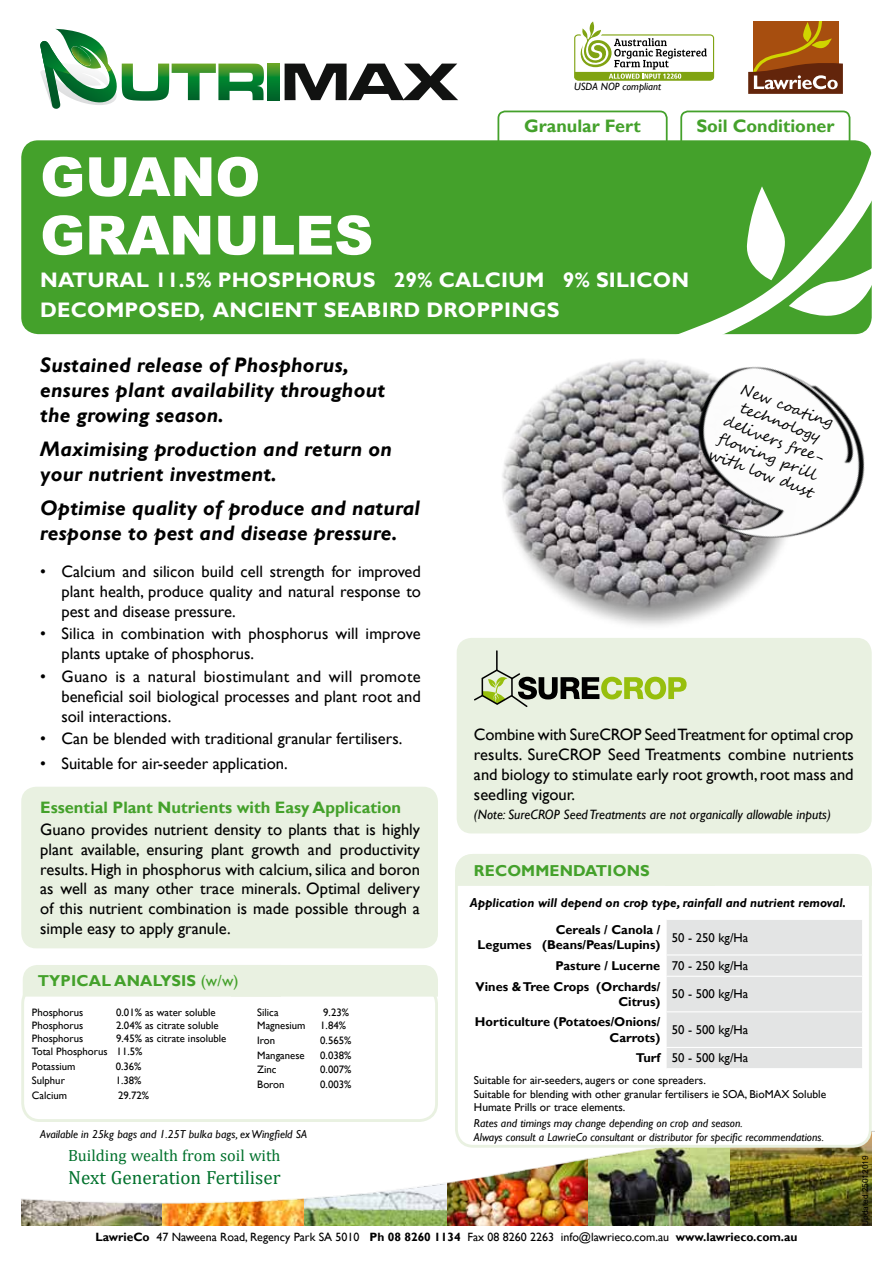
<style>
.page{position:relative;width:893px;height:1263px;background:#fff}
.page>*{position:absolute;margin:0;border:0;box-sizing:border-box;transform-origin:0 0}
.t1{font:900 54px/58.5px "Arial";color:#fff}
.t2{font:italic 700 21px/25.2px "Gill Sans";letter-spacing:.01em;color:#000}
.t3{font:700 21px/30px "Gill Sans";letter-spacing:.01em;color:#fff}
.t4{font:19.05px "Cambria";color:#00712c}
.t5{font:700 18px "Gill Sans";color:#44a12b}
.t6{font:16.5px/19.8px "Gill Sans";color:#000;text-align:justify}
.t7{font:700 16.5px "Gill Sans";color:#44a12b}
.t8{font:16.35px "Cambria";color:#00712c}
.t9{font:700 15.75px "Gill Sans";letter-spacing:.01em;color:#44a12b}
.t10{font:15px/18px "Segoe Script";color:#000;text-align:center}
.t11{font:italic 13.5px "Gill Sans";color:#000}
.t12{font:700 12.75px/15.3px "Gill Sans";color:#000;text-align:right}
.t13{font:italic 700 12.75px "Gill Sans";color:#000}
.t14{font:12.75px "Gill Sans";color:#000}
.t15{font:12px "Gill Sans";color:#000}
.t16{font:italic 11.55px/13.8px "Gill Sans";color:#000}
.t17{font:11.55px/13.8px "Gill Sans";color:#000}
.t18{font:10.8px/12.9px "Gill Sans";color:#000}
.t19{font:italic 10.5px "Gill Sans";color:#000}
.t20{font:8.25px "Arial";color:#000}
.s1{font-weight:400}
.s2{font-weight:700}
</style>
<div class="page">
<img style="left:446px;top:1203px;width:426px;height:22px">
<img style="left:21px;top:1203px;width:142px;height:22px">
<img style="left:163px;top:1203px;width:142px;height:22px">
<img style="left:305px;top:1203px;width:141px;height:22px">
<img style="left:21px;top:1131px;width:854px;height:72px">
<div style="left:680px;top:111px;width:170px;height:52px;border:2px solid #44a12b;border-radius:7px"></div>
<div style="left:497px;top:111px;width:171px;height:52px;border:2px solid #44a12b;border-radius:7px"></div>
<div style="left:21px;top:140px;width:851px;height:194px;background:#44a12b;border-radius:17px"></div>
<svg style="left:268px;top:64px;width:11px;height:36px"></svg>
<svg style="left:285px;top:64px;width:173px;height:36px"></svg>
<svg style="left:40px;top:29px;width:224px;height:80px"></svg>
<img style="left:72px;top:46px;width:19px;height:20px">
<svg style="left:726px;top:146px;width:146px;height:169px"></svg>
<div style="left:21px;top:787px;width:417px;height:161px;background:#e9f1e1;border-radius:15px"></div>
<svg style="left:748px;top:21px;width:95px;height:73px;background:#a0612c"></svg>
<svg style="left:574px;top:21px;width:140px;height:60px"></svg>
<div style="left:457px;top:638px;width:415px;height:195px;background:#e9f1e1;border-radius:15px"></div>
<hr style="left:496px;top:650px;width:2px;height:21px;background:#000">
<svg style="left:474px;top:669px;width:213px;height:38px"></svg>
<div style="left:502px;top:367px;width:296px;height:263px;background:#000;opacity:.5"></div>
<img style="left:502px;top:359px;width:289px;height:256px">
<img style="left:636px;top:315px;width:236px;height:277px">
<div style="left:456px;top:855px;width:414px;height:291px;background:#fff;border-radius:17px"></div>
<div style="left:455px;top:854px;width:417px;height:294px;border:3px solid #e9f1e1;border-radius:17px"></div>
<div style="left:457px;top:854px;width:415px;height:32px;background:#e9f1e1"></div>
<div style="left:666px;top:920px;width:196px;height:148px;background:#e3e4e4"></div>
<hr style="left:666px;top:1047px;width:197px;height:1px;background:#fff">
<div style="left:23px;top:1113px;width:414px;height:33px;background:#fff;border-radius:16px"></div>
<div style="left:21px;top:985px;width:417px;height:137px;border:3px solid #e9f1e1;border-radius:17px"></div>
<div style="left:23px;top:965px;width:415px;height:31px;background:#e9f1e1"></div>
<p class="t19" style="left:574px;top:80px;width:88px">USDA NOP compliant</p>
<p class="t5" style="left:524px;top:115px;width:118px">Granular Fert</p>
<p class="t5" style="left:696px;top:115px;width:140px">Soil Conditioner</p>
<h1 class="t1" style="left:40px;top:146px;width:334px">GUANO<br>GRANULES</h1>
<p class="t3" style="left:40px;top:265px;width:650px">NATURAL 11.5% PHOSPHORUS 29% CALCIUM 9% SILICON<br>DECOMPOSED, ANCIENT SEABIRD DROPPINGS</p>
<p class="t2" style="left:40px;top:353px;width:346px">Sustained release of Phosphorus, ensures plant availability throughout the growing season.</p>
<p class="t2" style="left:40px;top:437px;width:353px">Maximising production and return on your nutrient investment.</p>
<p class="t2" style="left:40px;top:496px;width:381px">Optimise quality of produce and natural response to pest and disease pressure.</p>
<p class="t6" style="left:62px;top:562px;width:361px;text-indent:-21px">• Calcium and silicon build cell strength for improved plant health, produce quality and natural response to pest and disease pressure.</p>
<p class="t6" style="left:62px;top:624px;width:361px;text-indent:-21px">• Silica in combination with phosphorus will improve plants uptake of phosphorus.</p>
<p class="t6" style="left:62px;top:667px;width:361px;text-indent:-21px">• Guano is a natural biostimulant and will promote beneficial soil biological processes and plant root and soil interactions.</p>
<p class="t6" style="left:40px;top:729px;width:364px">• Can be blended with traditional granular fertilisers.</p>
<p class="t6" style="left:40px;top:754px;width:249px">• Suitable for air-seeder application.</p>
<p class="t7" style="left:40px;top:797px;width:362px">Essential Plant Nutrients with Easy Application</p>
<p class="t6" style="left:40px;top:820px;width:381px">Guano provides nutrient density to plants that is highly plant available, ensuring plant growth and productivity results. High in phosphorus with calcium, silica and boron as well as many other trace minerals. Optimal delivery of this nutrient combination is made possible through a simple easy to apply granule.</p>
<p class="t9" style="left:38px;top:971px;width:202px">TYPICAL ANALYSIS <span class="s1">(w/w)</span></p>
<p class="t18" style="left:32px;top:1006px;width:53px">Phosphorus</p>
<p class="t18" style="left:116px;top:1006px;width:101px">0.01% as water soluble</p>
<p class="t18" style="left:32px;top:1019px;width:53px">Phosphorus</p>
<p class="t18" style="left:116px;top:1019px;width:104px">2.04% as citrate soluble</p>
<p class="t18" style="left:32px;top:1032px;width:53px">Phosphorus</p>
<p class="t18" style="left:32px;top:1032px;width:196px;text-indent:84px">9.45% as citrate insoluble<br>Total Phosphorus 11.5%</p>
<p class="t18" style="left:32px;top:1060px;width:45px">Potassium</p>
<p class="t18" style="left:116px;top:1060px;width:27px">0.36%</p>
<p class="t18" style="left:32px;top:1074px;width:35px">Sulphur</p>
<p class="t18" style="left:116px;top:1074px;width:27px">1.38%</p>
<p class="t18" style="left:32px;top:1089px;width:37px">Calcium</p>
<p class="t18" style="left:118px;top:1089px;width:33px">29.72%</p>
<p class="t18" style="left:257px;top:1006px;width:23px">Silica</p>
<p class="t18" style="left:323px;top:1006px;width:27px">9.23%</p>
<p class="t18" style="left:257px;top:1019px;width:50px">Magnesium</p>
<p class="t18" style="left:320px;top:1019px;width:27px">1.84%</p>
<p class="t18" style="left:257px;top:1034px;width:20px">Iron</p>
<p class="t18" style="left:320px;top:1034px;width:33px">0.565%</p>
<p class="t18" style="left:257px;top:1049px;width:49px">Manganese</p>
<p class="t18" style="left:320px;top:1049px;width:33px">0.038%</p>
<p class="t18" style="left:257px;top:1063px;width:21px">Zinc</p>
<p class="t18" style="left:320px;top:1063px;width:33px">0.007%</p>
<p class="t18" style="left:257px;top:1078px;width:29px">Boron</p>
<p class="t18" style="left:320px;top:1078px;width:33px">0.003%</p>
<p class="t16" style="left:40px;top:1128px;width:268px">Available in 25kg bags and 1.25T bulka bags, ex Wingfield SA</p>
<p class="t8" style="left:68px;top:1146px;width:214px">Building wealth from soil with</p>
<p class="t4" style="left:68px;top:1166px;width:214px">Next Generation Fertiliser</p>
<p class="t10" style="left:738px;top:378px;width:116px;rotate:21deg">New coating technology delivers free&shy;fl owing prill with low dust</p>
<p class="t6" style="left:474px;top:725px;width:381px">Combine with SureCROP Seed Treatment for optimal crop results. SureCROP Seed Treatments combine nutrients and biology to stimulate early root growth, root mass and seedling vigour.</p>
<p class="t11" style="left:474px;top:806px;width:358px">(Note: SureCROP Seed Treatments are not organically allowable inputs)</p>
<p class="t9" style="left:474px;top:861px;width:177px">RECOMMENDATIONS</p>
<p class="t13" style="left:470px;top:896px;width:378px">Application will depend on crop type, rainfall and nutrient removal.</p>
<p class="t12" style="left:478px;top:922px;width:184px">Cereals / Canola /<br>Legumes (Beans/Peas/Lupins)</p>
<p class="t14" style="left:672px;top:930px;width:78px">50 - 250 kg/Ha</p>
<p class="t12" style="left:476px;top:956px;width:274px;line-height:20.7px;text-align:left;text-indent:80px">Pasture / Lucerne <span class="s1">70 - 250 kg/Ha<br></span>Vines &amp; Tree Crops (Orchards/</p>
<p class="t12" style="left:618px;top:994px;width:43px">Citrus)</p>
<p class="t14" style="left:672px;top:987px;width:78px">50 - 500 kg/Ha</p>
<p class="t12" style="left:475px;top:1015px;width:187px">Horticulture (Potatoes/Onions/<br>Carrots)</p>
<p class="t14" style="left:672px;top:1022px;width:78px">50 - 500 kg/Ha</p>
<p class="t14" style="left:636px;top:1051px;width:114px"><span class="s2">Turf</span> 50 - 500 kg/Ha</p>
<p class="t17" style="left:474px;top:1073px;width:354px">Suitable for air-seeders, augers or cone spreaders.<br>Suitable for blending with other granular fertilisers ie SOA, BioMAX Soluble<br>Humate Prills or trace elements.</p>
<p class="t16" style="left:474px;top:1117px;width:352px">Rates and timings may change depending on crop and season.<br>Always consult a LawrieCo consultant or distributor for specific recommendations.</p>
<p class="t15" style="left:95px;top:1230px;width:704px"><span class="s2">LawrieCo</span> 47 Naweena Road, Regency Park SA 5010 <span class="s2">Ph 08 8260 1134</span> Fax 08 8260 2263 info@lawrieco.com.au <span class="s2">www.lawrieco.com.au</span></p>
<p class="t20" style="left:860px;top:1226px;width:72px;rotate:-90deg">Updated 25012019</p>
</div>
